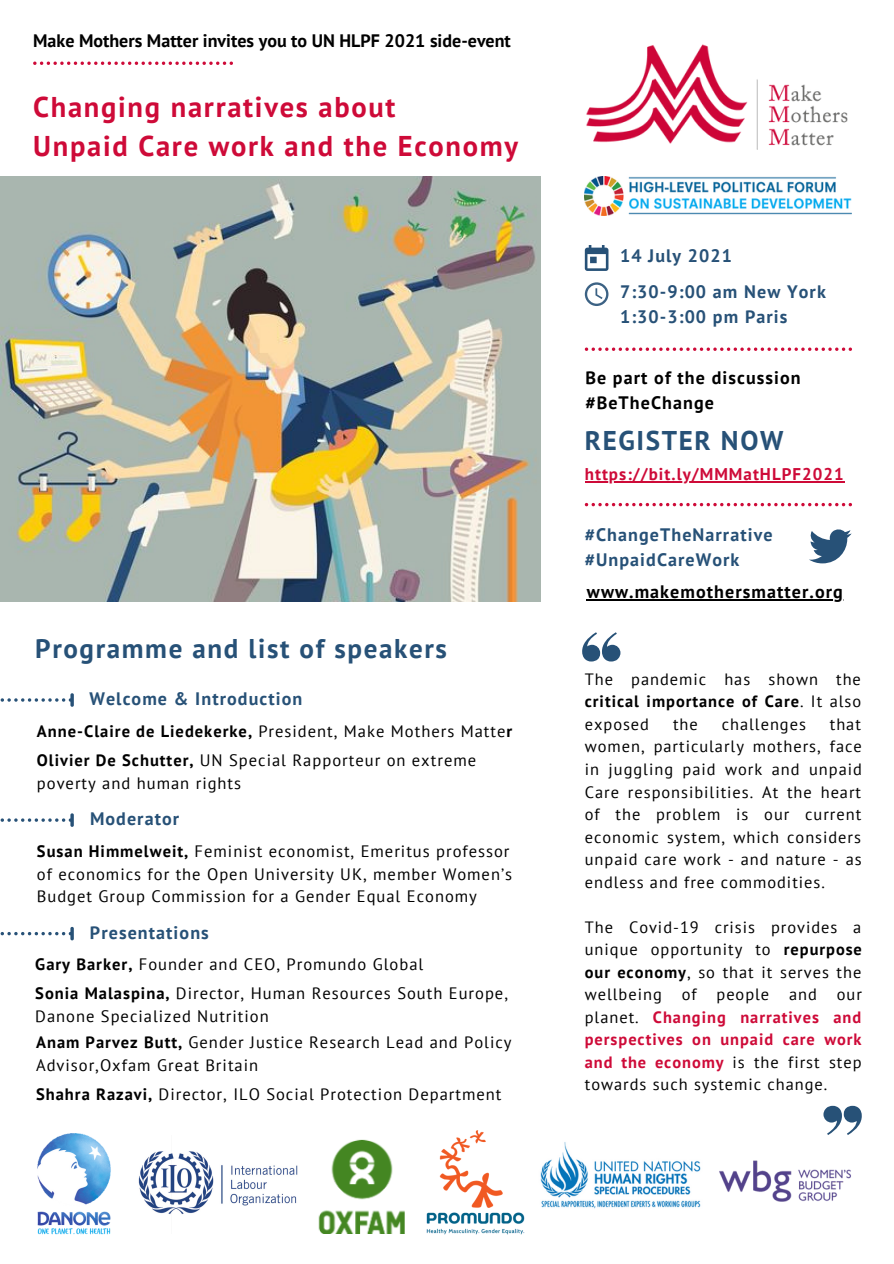
<style>
.page{position:relative;width:894px;height:1264px;background:#fff}
.page>*{position:absolute;margin:0;border:0;box-sizing:border-box;transform-origin:0 0}
.t1{font:700 28.5px "PT Sans";letter-spacing:.06em;color:#ce0a38}
.t2{font:700 27px "PT Sans";letter-spacing:.06em;color:#275177}
.t3{font:700 18px "PT Sans";letter-spacing:.06em;color:#275177}
.t4{font:700 18px "PT Sans";letter-spacing:.06em;color:#000}
.t5{font:700 18px "PT Sans";color:#000}
.t6{font:700 16.95px "PT Sans";letter-spacing:.06em;color:#ce0a38}
.t7{font:16.5px/22.5px "PT Sans";letter-spacing:.06em;color:#000}
.t8{font:16.35px/22.5px "PT Sans";letter-spacing:.06em;color:#000;text-align:justify}
.s1{font-weight:700}
.s2{font-weight:700;color:#ce0a38}
</style>
<div class="page">
<img style="left:586px;top:44px;width:262px;height:105px">
<svg style="left:584px;top:503px;width:267px;height:3px"></svg>
<svg style="left:584px;top:282px;width:24px;height:24px"></svg>
<svg style="left:584px;top:245px;width:24px;height:26px"></svg>
<img style="left:0;top:176px;width:540px;height:426px">
<img style="left:584px;top:176px;width:267px;height:39px">
<svg style="left:584px;top:347px;width:267px;height:4px"></svg>
<svg style="left:33px;top:62px;width:200px;height:3px"></svg>
<svg style="left:809px;top:529px;width:42px;height:34px"></svg>
<svg style="left:1px;top:693px;width:73px;height:13px"></svg>
<svg style="left:1px;top:813px;width:73px;height:13px"></svg>
<svg style="left:1px;top:926px;width:73px;height:14px"></svg>
<svg style="left:582px;top:632px;width:38px;height:29px"></svg>
<svg style="left:823px;top:1105px;width:38px;height:30px"></svg>
<img style="left:138px;top:1151px;width:160px;height:63px">
<img style="left:318px;top:1139px;width:86px;height:93px">
<img style="left:37px;top:1133px;width:74px;height:102px">
<img style="left:542px;top:1142px;width:159px;height:67px">
<img style="left:719px;top:1160px;width:132px;height:42px">
<img style="left:426px;top:1130px;width:116px;height:105px">
<hr style="left:584px;top:481px;width:260px;height:1px;background:#ce0a38">
<hr style="left:586px;top:599px;width:257px;height:1px;background:#000">
<p class="t5" style="left:33px;top:29px;width:479px">Make Mothers Matter invites you to UN HLPF 2021 side-event</p>
<p class="t1" style="left:33px;top:88px;width:364px">Changing narratives about</p>
<p class="t1" style="left:33px;top:127px;width:486px">Unpaid Care work and the Economy</p>
<p class="t2" style="left:35px;top:630px;width:413px">Programme and list of speakers</p>
<p class="t3" style="left:89px;top:686px;width:214px">Welcome &amp; Introduction</p>
<p class="t7" style="left:37px;top:719px;width:476px"><span class="s1">Anne-Claire de Liedekerke,</span> President, Make Mothers Matte<span class="s1">r</span></p>
<p class="t7" style="left:37px;top:748px;width:440px"><span class="s1">Olivier De Schutter,</span> UN Special Rapporteur on extreme poverty and human rights</p>
<p class="t3" style="left:90px;top:806px;width:91px">Moderator</p>
<p class="t7" style="left:37px;top:840px;width:476px"><span class="s1">Susan Himmelweit,</span> Feminist economist, Emeritus professor of economics for the Open University UK, member Women’s<br>Budget Group Commission for a Gender Equal Economy</p>
<p class="t3" style="left:90px;top:920px;width:120px">Presentations</p>
<p class="t7" style="left:35px;top:952px;width:389px"><span class="s1">Gary Barker,</span> Founder and CEO, Promundo Global</p>
<p class="t7" style="left:35px;top:981px;width:474px"><span class="s1">Sonia Malaspina,</span> Director, Human Resources South Europe,<br>Danone Specialized Nutrition</p>
<p class="t7" style="left:36px;top:1031px;width:477px"><span class="s1">Anam Parvez Butt,</span> Gender Justice Research Lead and Policy<br>Advisor,Oxfam Great Britain</p>
<p class="t7" style="left:36px;top:1082px;width:467px"><span class="s1">Shahra Razavi,</span> Director, ILO Social Protection Department</p>
<p class="t3" style="left:620px;top:244px;width:113px">14 July 2021</p>
<p class="t3" style="left:620px;top:280px;width:207px">7:30-9:00 am New York</p>
<p class="t3" style="left:620px;top:304px;width:169px">1:30-3:00 pm Paris</p>
<p class="t4" style="left:585px;top:365px;width:217px">Be part of the discussion</p>
<p class="t4" style="left:585px;top:390px;width:130px">#BeTheChange</p>
<p class="t2" style="left:584px;top:422px;width:200px">REGISTER NOW</p>
<p class="t6" style="left:584px;top:463px;width:260px">https://bit.ly/MMMatHLPF2021</p>
<p class="t3" style="left:584px;top:523px;width:189px">#ChangeTheNarrative</p>
<p class="t3" style="left:584px;top:548px;width:156px">#UnpaidCareWork</p>
<p class="t4" style="left:586px;top:579px;width:257px">www.makemothersmatter.org</p>
<p class="t8" style="left:584px;top:667px;width:278px">The pandemic has shown the <span class="s1">critical importance of Care</span>. It also exposed</p>
<p class="t8" style="left:584px;top:712px;width:278px;text-indent:245px">that women, particularly mothers, face in juggling paid work and unpaid Care responsibilities. At the heart of the problem is our current economic system, which considers unpaid care work - and nature - as endless and free commodities.</p>
<p class="t8" style="left:584px;top:915px;width:278px">The Covid-19 crisis provides a unique opportunity to <span class="s1">repurpose our economy</span>, so that it serves the wellbeing of people and our planet. <span class="s2">Changing narratives and perspectives on unpaid care work and the economy</span> is the first step towards such systemic change.</p>
<p class="t8" style="left:672px;top:712px;width:26px">the</p>
<p class="t8" style="left:721px;top:712px;width:86px">challenges</p>
</div>
